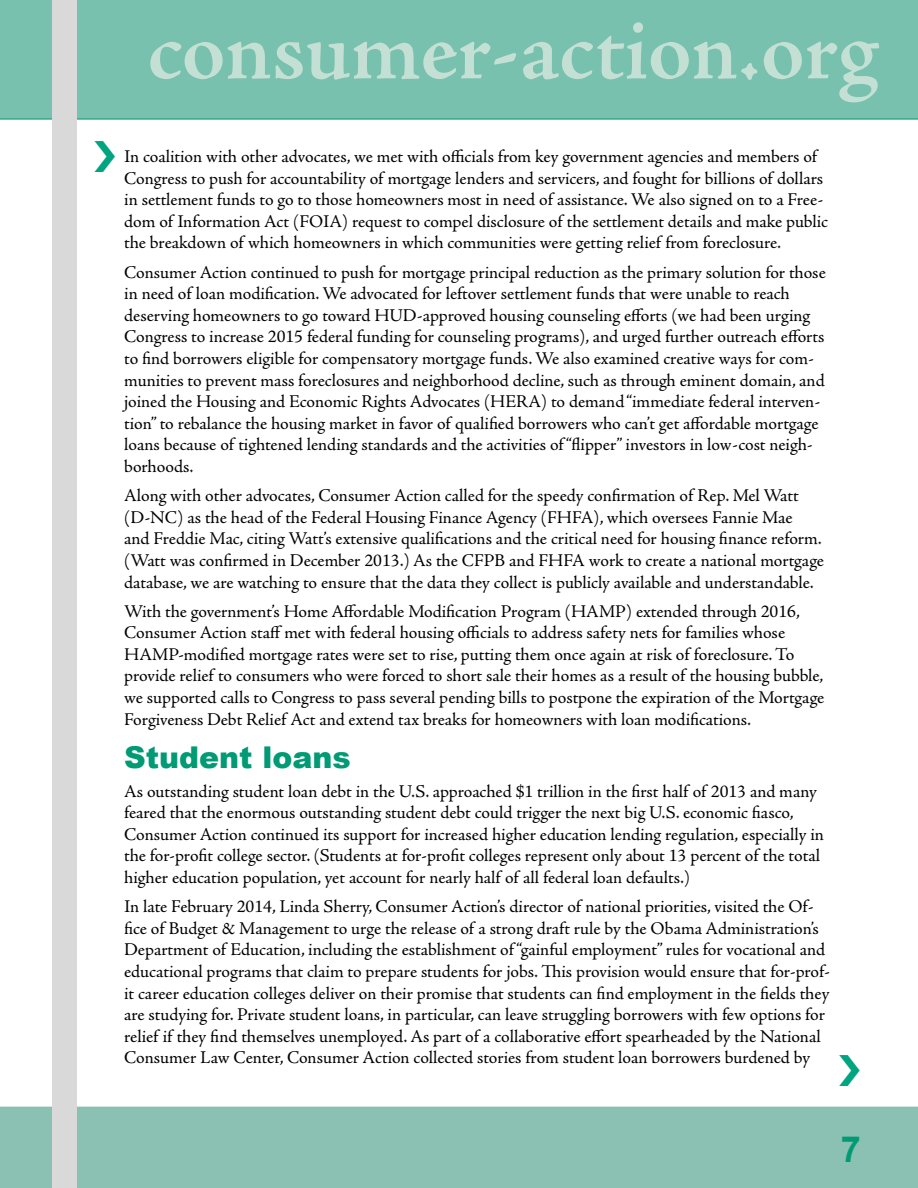
<style>
.page{position:relative;width:918px;height:1188px;background:#fff}
.page>*{position:absolute;margin:0;border:0;box-sizing:border-box;transform-origin:0 0}
.t1{font:600 90px "Adobe Jenson Pro";letter-spacing:-.005em;color:#c4e0d5}
.t2{font:700 36px "Arial";color:#009a74}
.t3{font:900 30px "Arial";color:#009a74}
.t4{font:18px/21.6px "Adobe Jenson Pro";letter-spacing:-.005em;color:#000}
</style>
<div class="page">
<div style="left:0;top:0;width:918px;height:119px;background:#77c1ae"></div>
<div style="left:0;top:1107px;width:918px;height:81px;background:#8ac1b3"></div>
<div style="left:52px;top:0;width:25px;height:1188px;background:#d9d9d9"></div>
<h1 class="t1" style="left:147px;top:-1px;width:732px">consumer-action.org</h1>
<p class="t4" style="left:124px;top:146px;width:706px">In coalition with other advocates, we met with officials from key government agencies and members of Congress to push for accountability of mortgage lenders and servicers, and fought for billions of dollars in settlement funds to go to those homeowners most in need of assistance. We also signed on to a Free&shy;dom of Information Act (FOIA) request to compel disclosure of the settlement details and make public the breakdown of which homeowners in which communities were getting relief from foreclosure.</p>
<p class="t4" style="left:124px;top:261px;width:703px">Consumer Action continued to push for mortgage principal reduction as the primary solution for those in need of loan modification. We advocated for leftover settlement funds that were unable to reach deserving homeowners to go toward HUD-approved housing counseling efforts (we had been urging Congress to increase 2015 federal funding for counseling programs), and urged further outreach efforts to find borrowers eligible for compensatory mortgage funds. We also examined creative ways for com&shy;munities to prevent mass foreclosures and neighborhood decline, such as through eminent domain, and joined the Housing and Economic Rights Advocates (HERA) to demand “immediate federal interven&shy;tion” to rebalance the housing market in favor of qualified borrowers who can’t get affordable mortgage loans because of tightened lending standards and the activities of “flipper” investors in low-cost neigh&shy;borhoods.</p>
<p class="t4" style="left:124px;top:485px;width:701px">Along with other advocates, Consumer Action called for the speedy confirmation of Rep. Mel Watt (D-NC) as the head of the Federal Housing Finance Agency (FHFA), which oversees Fannie Mae<br>and Freddie Mac, citing Watt’s extensive qualifications and the critical need for housing finance reform. (Watt was confirmed in December 2013.) As the CFPB and FHFA work to create a national mortgage database, we are watching to ensure that the data they collect is publicly available and understandable.</p>
<p class="t4" style="left:124px;top:601px;width:702px">With the government’s Home Affordable Modification Program (HAMP) extended through 2016, Consumer Action staff met with federal housing officials to address safety nets for families whose HAMP-modified mortgage rates were set to rise, putting them once again at risk of foreclosure. To provide relief to consumers who were forced to short sale their homes as a result of the housing bubble, we supported calls to Congress to pass several pending bills to postpone the expiration of the Mortgage Forgiveness Debt Relief Act and extend tax breaks for homeowners with loan modifications.</p>
<h3 class="t3" style="left:124px;top:735px;width:228px">Student loans</h3>
<p class="t4" style="left:124px;top:780px;width:701px">As outstanding student loan debt in the U.S. approached $1 trillion in the first half of 2013 and many feared that the enormous outstanding student debt could trigger the next big U.S. economic fiasco, Consumer Action continued its support for increased higher education lending regulation, especially in the for-profit college sector. (Students at for-profit colleges represent only about 13 percent of the total higher education population, yet account for nearly half of all federal loan defaults.)</p>
<p class="t4" style="left:124px;top:896px;width:707px">In late February 2014, Linda Sherry, Consumer Action’s director of national priorities, visited the Of&shy;fice of Budget &amp; Management to urge the release of a strong draft rule by the Obama Administration’s Department of Education, including the establishment of “gainful employment” rules for vocational and educational programs that claim to prepare students for jobs. This provision would ensure that for-prof&shy;it career education colleges deliver on their promise that students can find employment in the fields they are studying for. Private student loans, in particular, can leave struggling borrowers with few options for relief if they find themselves unemployed. As part of a collaborative effort spearheaded by the National Consumer Law Center, Consumer Action collected stories from student loan borrowers burdened by</p>
<h2 class="t2" style="left:841px;top:1130px;width:22px">7</h2>
</div>
